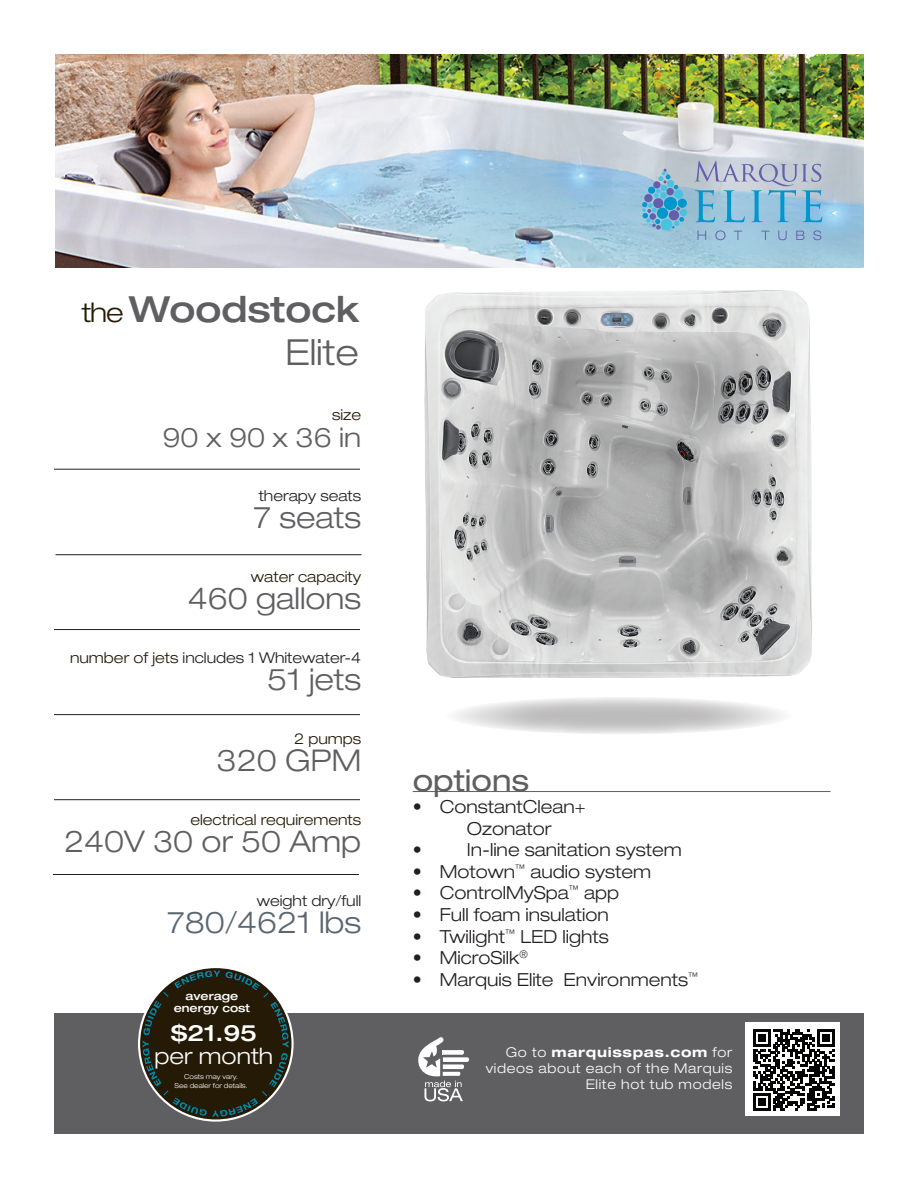
<style>
.page{position:relative;width:918px;height:1188px;background:#fff}
.page>*{position:absolute;margin:0;border:0;box-sizing:border-box;transform-origin:0 0}
.t1{font:500 expanded 36px/43.2px "Helvetica Neue LT Std";color:#5f5f62;text-align:right}
.t2{font:300 expanded 30px "Helvetica Neue LT Std";color:#5f5f62}
.t3{font:300 expanded 30px "Helvetica Neue LT Std";color:#5a6670}
.t4{font:expanded 30px "Helvetica Neue LT Std";color:#5f5f62}
.t5{font:300 expanded 27px "Helvetica Neue LT Std";color:#5f5f62}
.t6{font:300 expanded 22.65px "Helvetica Neue LT Std";color:#fff}
.t7{font:500 expanded 22.65px "Helvetica Neue LT Std";color:#fff}
.t8{font:300 expanded 18px "Helvetica Neue LT Std";color:#231f20}
.t9{font:300 expanded 15px "Helvetica Neue LT Std";color:#231f20}
.t10{font:300 expanded 15px "Helvetica Neue LT Std";color:#251a05}
.t11{font:300 expanded 13.5px/16.2px "Helvetica Neue LT Std";letter-spacing:.05em;color:#fff;text-align:right}
.t12{font:500 expanded 11.25px/11.2px "Helvetica Neue LT Std";color:#fff;text-align:center}
.t13{font:300 expanded 6.75px/9px "Helvetica Neue LT Std";color:#fff;text-align:center}
.s1{font-weight:300;font-size:27px;color:#251a05}
.s2{font-weight:300}
.s3{color:#251a05}
.s4{font-weight:700}
</style>
<div class="page">
<div style="left:54px;top:1013px;width:810px;height:121px;background:#5f5f62"></div>
<svg style="left:143px;top:971px;width:146px;height:146px"></svg>
<img style="left:424px;top:290px;width:388px;height:388px">
<hr style="left:413px;top:791px;width:418px;height:1px;background:#5f5f62">
<svg style="left:445px;top:697px;width:349px;height:37px"></svg>
<div style="left:745px;top:1023px;width:95px;height:93px;background:#fff"></div>
<svg style="left:753px;top:1030px;width:81px;height:81px"></svg>
<svg style="left:418px;top:1037px;width:51px;height:64px"></svg>
<hr style="left:54px;top:469px;width:306px;height:1px;background:#231f20">
<hr style="left:56px;top:554px;width:306px;height:1px;background:#231f20">
<hr style="left:54px;top:629px;width:306px;height:1px;background:#231f20">
<hr style="left:54px;top:714px;width:306px;height:1px;background:#231f20">
<hr style="left:54px;top:799px;width:306px;height:1px;background:#231f20">
<img style="left:56px;top:54px;width:808px;height:213px">
<div style="left:678px;top:199px;width:9px;height:9px;background:#0097ce;border-radius:50%"></div>
<div style="left:680px;top:209px;width:7px;height:7px;background:#47c2e1;border-radius:50%"></div>
<svg style="left:642px;top:169px;width:42px;height:61px"></svg>
<div style="left:674px;top:190px;width:9px;height:9px;background:#47c2e1;border-radius:50%"></div>
<svg style="left:698px;top:231px;width:8px;height:9px"></svg>
<svg style="left:715px;top:230px;width:11px;height:10px"></svg>
<svg style="left:734px;top:231px;width:8px;height:9px"></svg>
<svg style="left:761px;top:231px;width:9px;height:9px"></svg>
<svg style="left:778px;top:231px;width:9px;height:9px"></svg>
<svg style="left:796px;top:231px;width:9px;height:9px"></svg>
<svg style="left:813px;top:230px;width:8px;height:10px"></svg>
<svg style="left:695px;top:161px;width:127px;height:61px"></svg>
<hr style="left:53px;top:874px;width:306px;height:1px;background:#231f20">
<h1 class="t1" style="left:82px;top:286px;width:279px"><span class="s1">the</span> Woodstock<br><span class="s2">Elite</span></h1>
<p class="t10" style="left:332px;top:406px;width:31px">size</p>
<h3 class="t5" style="left:162px;top:421px;width:200px">90 x 90 x 36 in</h3>
<p class="t9" style="left:259px;top:487px;width:104px">therapy seats</p>
<h2 class="t2" style="left:253px;top:500px;width:109px">7 seats</h2>
<p class="t10" style="left:251px;top:568px;width:112px">water capacity</p>
<h2 class="t2" style="left:188px;top:581px;width:175px">460 gallons</h2>
<p class="t9" style="left:70px;top:649px;width:293px"><span class="s3">number of jets</span> includes 1 Whitewater-4</p>
<h2 class="t2" style="left:267px;top:662px;width:95px">51 jets</h2>
<p class="t10" style="left:294px;top:730px;width:68px">2 pumps</p>
<h2 class="t2" style="left:217px;top:743px;width:146px">320 GPM</h2>
<p class="t10" style="left:190px;top:811px;width:172px">electrical requirements</p>
<h2 class="t2" style="left:64px;top:824px;width:298px">240V 30 or 50 Amp</h2>
<p class="t9" style="left:257px;top:892px;width:106px">weight dry/full</p>
<h2 class="t3" style="left:167px;top:905px;width:196px">780/4621 lbs</h2>
<p class="t12" style="left:174px;top:991px;width:78px">average energy cost</p>
<p class="t7" style="left:171px;top:1019px;width:88px">$21.95</p>
<p class="t6" style="left:155px;top:1042px;width:120px">per month</p>
<p class="t13" style="left:175px;top:1072px;width:75px">Costs may vary.<br>See dealer for details.</p>
<h2 class="t4" style="left:413px;top:762px;width:118px">options</h2>
<p class="t8" style="left:413px;top:796px;width:174px">• ConstantClean+</p>
<p class="t8" style="left:467px;top:817px;width:86px">Ozonator</p>
<p class="t8" style="left:413px;top:839px;width:11px">•</p>
<p class="t8" style="left:467px;top:839px;width:216px">In-line sanitation system</p>
<p class="t8" style="left:413px;top:861px;width:240px">• Motown<sup>™</sup> audio system</p>
<p class="t8" style="left:413px;top:882px;width:208px">• ControlMySpa<sup>™</sup> app</p>
<p class="t8" style="left:413px;top:904px;width:197px">• Full foam insulation</p>
<p class="t8" style="left:413px;top:925px;width:198px">• Twilight<sup>™</sup> LED lights</p>
<p class="t8" style="left:413px;top:947px;width:117px">• MicroSilk<sup>®</sup></p>
<p class="t8" style="left:413px;top:969px;width:287px">• Marquis Elite Environments<sup>™</sup></p>
<p class="t11" style="left:486px;top:1044px;width:248px">Go to <span class="s4">marquisspas.com</span> for videos about each of the Marquis<br>Elite hot tub models</p>
</div>
